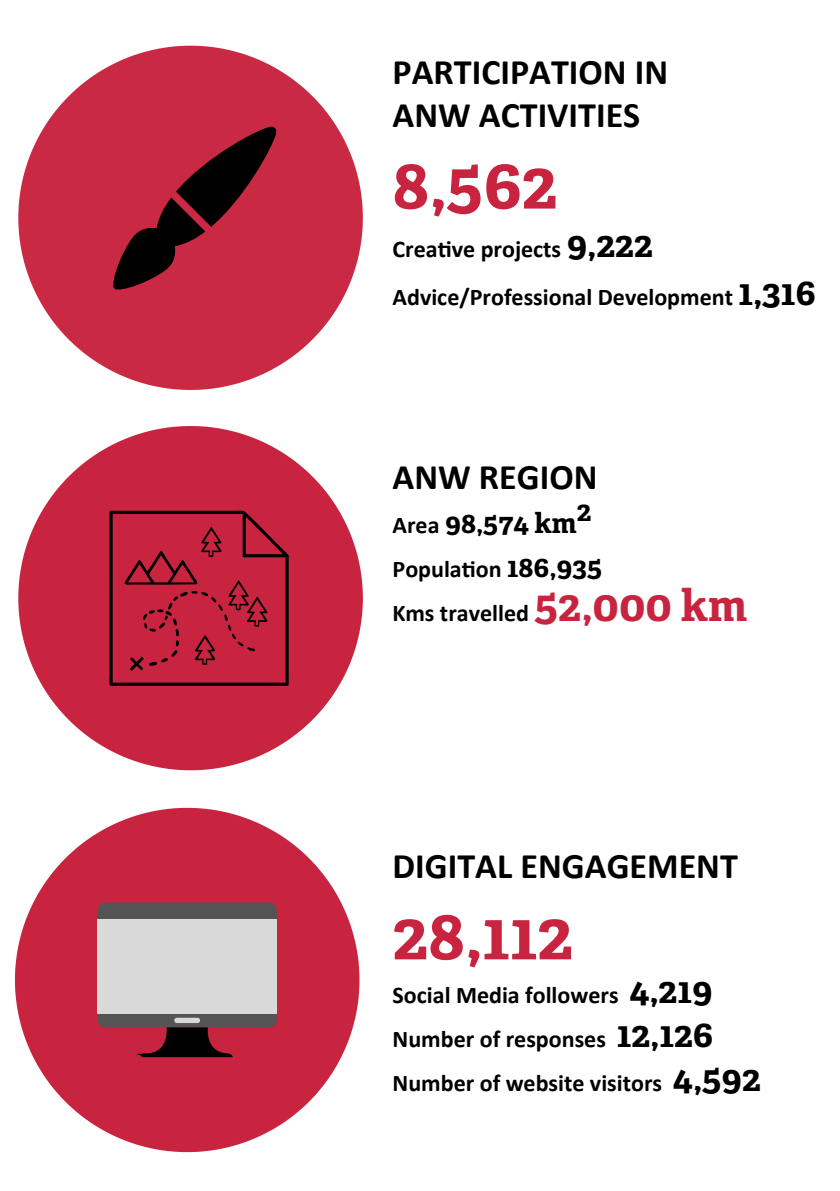
<style>
.page{position:relative;width:840px;height:1191px;background:#fff}
.page>*{position:absolute;margin:0;border:0;box-sizing:border-box;transform-origin:0 0}
.t1{font:700 68px "Adelle PE";color:#c9243f}
.t2{font:700 36px/43.2px "Calibri";color:#000}
.t3{font:700 28px "Adelle PE";color:#000}
.t4{font:700 24px/44px "Calibri";color:#000}
.s1{font-family:"Adelle PE";font-size:36px}
.s2{font-family:"Calibri";font-size:24px}
.s3{font-family:"Adelle PE";font-size:28px}
.s4{font-family:"Adelle PE";font-size:44px;color:#c9243f}
</style>
<div class="page">
<svg style="left:18px;top:46px;width:344px;height:344px;fill:#ca2943"></svg>
<svg style="left:113px;top:127px;width:164px;height:163px;background:#8d1c2e"></svg>
<svg style="left:15px;top:808px;width:344px;height:344px;fill:#c9243f"></svg>
<div style="left:98px;top:902px;width:178px;height:125px;background:#545454;border-radius:8px"></div>
<div style="left:98px;top:919px;width:178px;height:95px;background:#d9d9d9"></div>
<svg style="left:126px;top:1027px;width:106px;height:30px;background:#641220"></svg>
<div style="left:174px;top:1017px;width:26px;height:6px;background:#d9d9d9;border-radius:3px"></div>
<svg style="left:18px;top:426px;width:344px;height:344px;fill:#c9243f"></svg>
<svg style="left:109px;top:510px;width:179px;height:176px;background:#af1f37"></svg>
<h2 class="t2" style="left:392px;top:50px;width:277px">PARTICIPATION IN<br>ANW ACTIVITIES</h2>
<h1 class="t1" style="left:392px;top:135px;width:166px">8,562</h1>
<p class="t4" style="left:392px;top:224px;width:424px;line-height:48px">Creative projects <span class="s1">9,222<br></span>Advice/Professional Development <span class="s1">1,316</span></p>
<h2 class="t2" style="left:392px;top:455px;width:206px">ANW REGION</h2>
<p class="t3" style="left:392px;top:503px;width:200px"><span class="s2">Area</span> 98,574 km2</p>
<p class="t4" style="left:392px;top:547px;width:356px">Population <span class="s3">186,935<br></span>Kms travelled <span class="s4">52,000 km</span></p>
<h2 class="t2" style="left:392px;top:843px;width:346px">DIGITAL ENGAGEMENT</h2>
<h1 class="t1" style="left:392px;top:886px;width:182px">28,112</h1>
<p class="t4" style="left:392px;top:973px;width:370px">Social Media followers <span class="s1">4,219<br></span>Number of responses <span class="s1">12,126<br></span>Number of website visitors <span class="s1">4,592</span></p>
</div>
